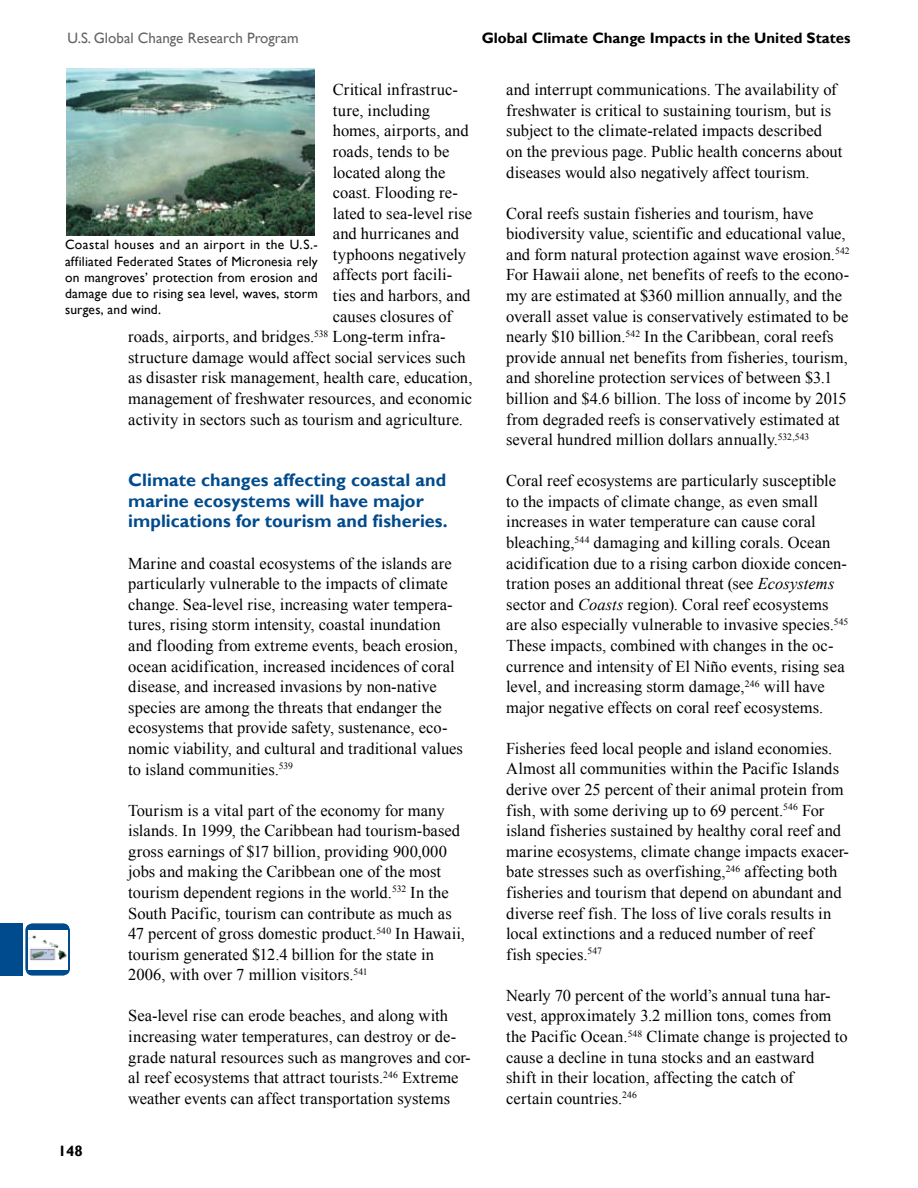
<style>
.page{position:relative;width:918px;height:1188px;background:#fff}
.page>*{position:absolute;margin:0;border:0;box-sizing:border-box;transform-origin:0 0}
.t1{font:700 18px/20.5px "Gill Sans";letter-spacing:.005em;color:#004b8d}
.t2{font:16.5px/20.5px "Times New Roman";color:#000}
.t3{font:700 15px "Gill Sans";color:#000}
.t4{font:15px "Gill Sans";color:#636467}
.t5{font:13.5px/16.2px "Gill Sans";letter-spacing:.015em;color:#000;text-align:justify}
.s1{font-style:italic}
</style>
<div class="page">
<div style="left:0;top:923px;width:23px;height:53px;background:#004b8d"></div>
<div style="left:25px;top:923px;width:45px;height:53px;background:#004b8d;border-radius:7px"></div>
<img style="left:28px;top:930px;width:39px;height:39px">
<img style="left:66px;top:69px;width:249px;height:166px">
<p class="t4" style="left:68px;top:30px;width:233px">U.S. Global Change Research Program</p>
<p class="t3" style="left:482px;top:29px;width:370px">Global Climate Change Impacts in the United States</p>
<p class="t2" style="left:333px;top:79px;width:127px">Critical infrastruc-</p>
<p class="t2" style="left:333px;top:100px;width:99px">ture, including</p>
<p class="t2" style="left:333px;top:120px;width:137px">homes, airports, and</p>
<p class="t2" style="left:333px;top:141px;width:118px">roads, tends to be</p>
<p class="t2" style="left:333px;top:161px;width:114px">located along the</p>
<p class="t2" style="left:333px;top:182px;width:127px">coast. Flooding re-</p>
<p class="t2" style="left:333px;top:203px;width:141px">lated to sea-level rise</p>
<p class="t2" style="left:333px;top:223px;width:128px">and hurricanes and</p>
<p class="t2" style="left:333px;top:244px;width:135px">typhoons negatively</p>
<p class="t2" style="left:333px;top:264px;width:121px">affects port facili-</p>
<p class="t2" style="left:333px;top:285px;width:139px">ties and harbors, and</p>
<p class="t2" style="left:333px;top:306px;width:121px">causes closures of</p>
<p class="t2" style="left:128px;top:326px;width:319px">roads, airports, and bridges.<sup>538</sup> Long-term infra-</p>
<p class="t2" style="left:128px;top:347px;width:339px">structure damage would affect social services such</p>
<p class="t2" style="left:128px;top:367px;width:346px">as disaster risk management, health care, education,</p>
<p class="t2" style="left:128px;top:388px;width:345px">management of freshwater resources, and economic</p>
<p class="t2" style="left:128px;top:409px;width:336px">activity in sectors such as tourism and agriculture.</p>
<p class="t5" style="left:65px;top:237px;width:254px">Coastal houses and an airport in the U.S.- affiliated Federated States of Micronesia rely on mangroves’ protection from erosion and damage due to rising sea level, waves, storm surges, and wind.</p>
<p class="t1" style="left:128px;top:470px;width:321px">Climate changes affecting coastal and marine ecosystems will have major implications for tourism and fisheries.</p>
<p class="t2" style="left:128px;top:553px;width:336px">Marine and coastal ecosystems of the islands are particularly vulnerable to the impacts of climate change. Sea-level rise, increasing water tempera&shy;tures, rising storm intensity, coastal inundation and flooding from extreme events, beach erosion, ocean acidification, increased incidences of coral disease, and increased invasions by non-native species are among the threats that endanger the ecosystems that provide safety, sustenance, eco&shy;nomic viability, and cultural and traditional values to island communities.<sup>539</sup></p>
<p class="t2" style="left:128px;top:800px;width:338px">Tourism is a vital part of the economy for many islands. In 1999, the Caribbean had tourism-based gross earnings of $17 billion, providing 900,000 jobs and making the Caribbean one of the most tourism dependent regions in the world.<sup>532</sup> In the South Pacific, tourism can contribute as much as 47 percent of gross domestic product.<sup>540</sup> In Hawaii, tourism generated $12.4 billion for the state in 2006, with over 7 million visitors.<sup>541</sup></p>
<p class="t2" style="left:128px;top:1005px;width:344px">Sea-level rise can erode beaches, and along with increasing water temperatures, can destroy or de&shy;grade natural resources such as mangroves and cor&shy;al reef ecosystems that attract tourists.<sup>246</sup> Extreme weather events can affect transportation systems</p>
<p class="t2" style="left:506px;top:79px;width:338px">and interrupt communications. The availability of freshwater is critical to sustaining tourism, but is subject to the climate-related impacts described on the previous page. Public health concerns about diseases would also negatively affect tourism.</p>
<p class="t2" style="left:506px;top:203px;width:345px">Coral reefs sustain fisheries and tourism, have biodiversity value, scientific and educational value, and form natural protection against wave erosion.<sup>542<br></sup>For Hawaii alone, net benefits of reefs to the econo&shy;my are estimated at $360 million annually, and the overall asset value is conservatively estimated to be nearly $10 billion.<sup>542</sup> In the Caribbean, coral reefs provide annual net benefits from fisheries, tourism, and shoreline protection services of between $3.1 billion and $4.6 billion. The loss of income by 2015 from degraded reefs is conservatively estimated at several hundred million dollars annually.<sup>532,543</sup></p>
<p class="t2" style="left:506px;top:470px;width:344px">Coral reef ecosystems are particularly susceptible to the impacts of climate change, as even small increases in water temperature can cause coral bleaching,<sup>544</sup> damaging and killing corals. Ocean acidification due to a rising carbon dioxide concen&shy;tration poses an additional threat (see <span class="s1">Ecosystems </span>sector and <span class="s1">Coasts</span> region). Coral reef ecosystems are also especially vulnerable to invasive species.<sup>545<br></sup>These impacts, combined with changes in the oc&shy;currence and intensity of El Niño events, rising sea level, and increasing storm damage,<sup>246</sup> will have major negative effects on coral reef ecosystems.</p>
<p class="t2" style="left:506px;top:738px;width:344px">Fisheries feed local people and island economies.<br>Almost all communities within the Pacific Islands derive over 25 percent of their animal protein from fish, with some deriving up to 69 percent.<sup>546</sup> For island fisheries sustained by healthy coral reef and marine ecosystems, climate change impacts exacer&shy;bate stresses such as overfishing,<sup>246</sup> affecting both fisheries and tourism that depend on abundant and diverse reef fish. The loss of live corals results in local extinctions and a reduced number of reef<br>fish species.<sup>547</sup></p>
<p class="t2" style="left:506px;top:985px;width:343px">Nearly 70 percent of the world’s annual tuna har&shy;vest, approximately 3.2 million tons, comes from the Pacific Ocean.<sup>548</sup> Climate change is projected to cause a decline in tuna stocks and an eastward shift in their location, affecting the catch of<br>certain countries.<sup>246</sup></p>
<p class="t3" style="left:58px;top:1142px;width:26px">148</p>
</div>
